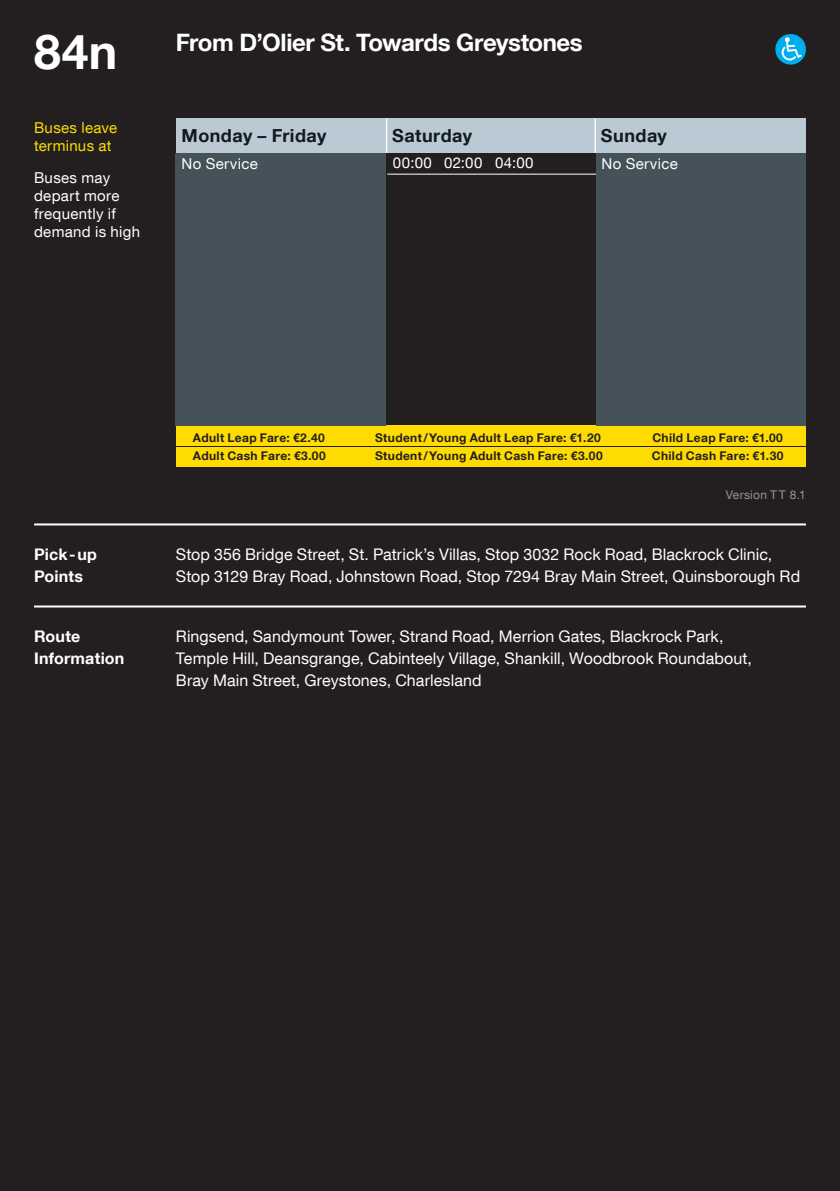
<style>
.page{position:relative;width:840px;height:1191px;background:#fff}
.page>*{position:absolute;margin:0;border:0;box-sizing:border-box;transform-origin:0 0}
.Route_Number{font:700 48px "Helvetica Neue LT Com";color:#fff}
.Heading_1{font:700 24px "Helvetica Neue LT Com";letter-spacing:-.015em;color:#fff}
.Day_Heading{font:700 18px "Helvetica Neue LT Com";letter-spacing:.025em;color:#101a21}
.Route_Information{font:16px/22px "Helvetica Neue LT Com";letter-spacing:.005em;color:#fff}
.Pick_Ups{font:16px/22px "Helvetica Neue LT Com";letter-spacing:.005em;color:#fff}
.Route_Information-2{font:700 16px "Helvetica Neue LT Com";letter-spacing:.01em;color:#fff}
.Pick_Ups-2{font:700 16px/22px "Helvetica Neue LT Com";letter-spacing:.01em;color:#fff}
.Terminus_Note{font:15px "Helvetica Neue LT Com";letter-spacing:.02em;color:#fff}
.Departure_times_with{font:15px "Helvetica Neue LT Com";letter-spacing:.02em;color:#fff}
.Terminus{font:15px/18px "Helvetica Neue LT Com";letter-spacing:.02em;color:#ffdc01}
.Fare_charges{font:700 12px "Helvetica Neue LT Com";letter-spacing:.03em;color:#231f20}
.Version{font:12px "Helvetica Neue LT Com";letter-spacing:.02em;color:#939598}
</style>
<div class="page">
<div style="left:0;top:0;width:839px;height:1191px;background:#231f20"></div>
<hr style="left:34px;top:523px;width:771px;height:2px;background:#fff">
<hr style="left:34px;top:605px;width:771px;height:2px;background:#fff">
<div style="left:176px;top:425px;width:629px;height:42px;background:#ffdc01"></div>
<div style="left:176px;top:119px;width:629px;height:34px;background:#bac9d3"></div>
<hr style="left:386px;top:119px;width:1px;height:34px;background:#fff">
<hr style="left:594px;top:119px;width:1px;height:34px;background:#fff">
<svg style="left:774px;top:34px;width:31px;height:31px"></svg>
<svg style="left:781px;top:37px;width:20px;height:23px"></svg>
<div style="left:176px;top:153px;width:210px;height:272px;background:#465259"></div>
<hr style="left:387px;top:174px;width:210px;height:1px;background:#fff">
<div style="left:595px;top:153px;width:210px;height:272px;background:#465259"></div>
<hr style="left:176px;top:446px;width:629px;height:1px;background:#231f20">
<p class="Route_Number" style="left:34px;top:21px;width:85px">84n</p>
<h1 class="Heading_1" style="left:176px;top:27px;width:408px">From D’Olier St. Towards Greystones</h1>
<p class="Terminus" style="left:34px;top:118px;width:85px">Buses leave terminus at</p>
<p class="Day_Heading" style="left:181px;top:124px;width:146px">Monday – Friday</p>
<p class="Departure_times_with" style="left:181px;top:154px;width:78px">No Service</p>
<p class="Terminus_Note" style="left:34px;top:168px;width:78px">Buses may</p>
<p class="Terminus_Note" style="left:34px;top:186px;width:87px">depart more</p>
<p class="Terminus_Note" style="left:34px;top:204px;width:83px">frequently if</p>
<p class="Terminus_Note" style="left:34px;top:222px;width:107px">demand is high</p>
<p class="Day_Heading" style="left:392px;top:124px;width:81px">Saturday</p>
<p class="Departure_times_with" style="left:393px;top:154px;width:142px">00:00 02:00 04:00</p>
<p class="Day_Heading" style="left:600px;top:124px;width:67px">Sunday</p>
<p class="Departure_times_with" style="left:601px;top:154px;width:78px">No Service</p>
<p class="Fare_charges" style="left:193px;top:430px;width:133px">Adult Leap Fare: €2.40</p>
<p class="Fare_charges" style="left:375px;top:430px;width:227px">Student/Young Adult Leap Fare: €1.20</p>
<p class="Fare_charges" style="left:652px;top:430px;width:132px">Child Leap Fare: €1.00</p>
<p class="Fare_charges" style="left:193px;top:448px;width:134px">Adult Cash Fare: €3.00</p>
<p class="Fare_charges" style="left:375px;top:448px;width:229px">Student/Young Adult Cash Fare: €3.00</p>
<p class="Fare_charges" style="left:651px;top:448px;width:133px">Child Cash Fare: €1.30</p>
<p class="Version" style="left:725px;top:487px;width:82px">Version TT 8.1</p>
<p class="Pick_Ups-2" style="left:34px;top:543px;width:64px">Pick-up<br>Points</p>
<p class="Pick_Ups" style="left:176px;top:543px;width:625px">Stop 356 Bridge Street, St. Patrick’s Villas, Stop 3032 Rock Road, Blackrock Clinic,<br>Stop 3129 Bray Road, Johnstown Road, Stop 7294 Bray Main Street, Quinsborough Rd</p>
<p class="Route_Information-2" style="left:34px;top:625px;width:48px">Route</p>
<p class="Route_Information-2" style="left:34px;top:647px;width:92px">Information</p>
<p class="Route_Information" style="left:176px;top:624px;width:577px">Ringsend, Sandymount Tower, Strand Road, Merrion Gates, Blackrock Park,<br>Temple Hill, Deansgrange, Cabinteely Village, Shankill, Woodbrook Roundabout,<br>Bray Main Street, Greystones, Charlesland</p>
</div>
